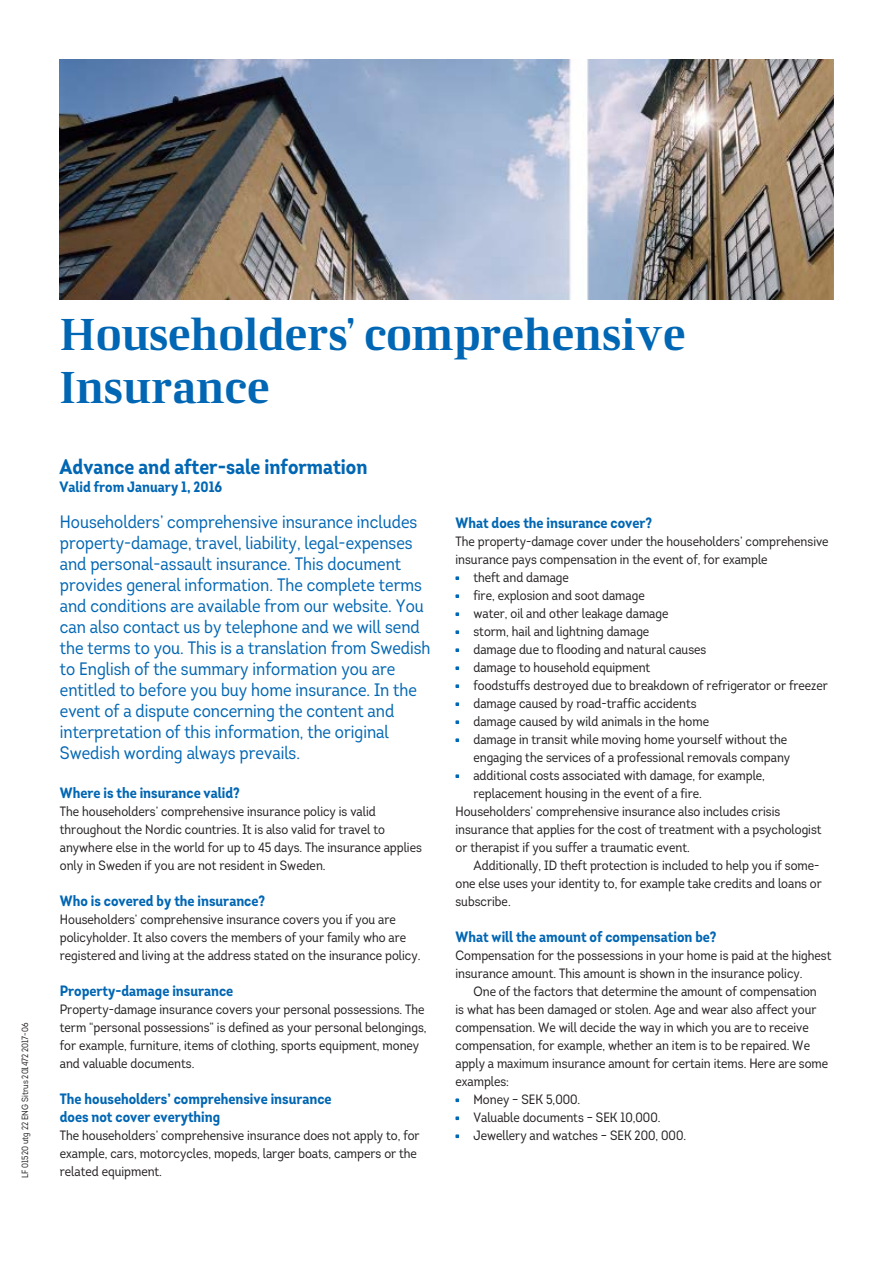
<style>
.page{position:relative;width:893px;height:1263px;background:#fff}
.page>*{position:absolute;margin:0;border:0;box-sizing:border-box;transform-origin:0 0}
.t1{font:45px/52.5px "LF Rubrik";color:#0166b3}
.t2{font:700 21px "Intro Cond";color:#0166b3}
.t3{font:18px/21px "Intro Cond";color:#0166b3}
.t4{font:700 15px/18px "Intro Cond";color:#0166b3}
.t5{font:13.5px/18px "Intro Cond";color:#231f20}
.t6{font:9px "Intro Cond";color:#231f20}
</style>
<div class="page">
<svg style="left:455px;top:576px;width:4px;height:4px"></svg>
<svg style="left:455px;top:594px;width:4px;height:4px"></svg>
<svg style="left:455px;top:612px;width:4px;height:4px"></svg>
<svg style="left:455px;top:630px;width:4px;height:4px"></svg>
<svg style="left:455px;top:648px;width:4px;height:4px"></svg>
<svg style="left:455px;top:666px;width:4px;height:4px"></svg>
<svg style="left:455px;top:684px;width:4px;height:4px"></svg>
<svg style="left:455px;top:702px;width:4px;height:4px"></svg>
<svg style="left:455px;top:720px;width:4px;height:4px"></svg>
<svg style="left:455px;top:738px;width:4px;height:4px"></svg>
<svg style="left:455px;top:774px;width:4px;height:4px"></svg>
<svg style="left:455px;top:1098px;width:4px;height:4px"></svg>
<svg style="left:455px;top:1116px;width:4px;height:4px"></svg>
<svg style="left:455px;top:1134px;width:4px;height:4px"></svg>
<img style="left:60px;top:60px;width:774px;height:240px">
<p class="t6" style="left:19px;top:1178px;width:157px;rotate:-90deg">LF 01520 utg 22 ENG Sitrus 201472 2017-06</p>
<h1 class="t1" style="left:60px;top:307px;width:627px">Householders’ comprehensive<br>Insurance</h1>
<h2 class="t2" style="left:60px;top:453px;width:309px">Advance and after-sale information</h2>
<p class="t4" style="left:60px;top:477px;width:164px">Valid from January 1, 2016</p>
<p class="t3" style="left:60px;top:511px;width:372px">Householders’ comprehensive insurance includes property-damage, travel, liability, legal-expenses and personal-assault insurance. This document provides general information. The complete terms and conditions are available from our website. You can also contact us by telephone and we will send the terms to you. This is a translation from Swedish to English of the summary information you are entitled to before you buy home insurance. In the event of a dispute concerning the content and interpretation of this information, the original Swedish wording always prevails.</p>
<p class="t4" style="left:60px;top:783px;width:181px">Where is the insurance valid?</p>
<p class="t5" style="left:60px;top:802px;width:364px">The householders’ comprehensive insurance policy is valid throughout the Nordic countries. It is also valid for travel to anywhere else in the world for up to 45 days. The insurance applies only in Sweden if you are not resident in Sweden.</p>
<p class="t4" style="left:60px;top:891px;width:207px">Who is covered by the insurance?</p>
<p class="t5" style="left:60px;top:910px;width:362px">Householders’ comprehensive insurance covers you if you are policyholder. It also covers the members of your family who are registered and living at the address stated on the insurance policy.</p>
<p class="t4" style="left:60px;top:981px;width:175px">Property-damage insurance</p>
<p class="t5" style="left:60px;top:1000px;width:368px">Property-damage insurance covers your personal possessions. The term “personal possessions” is defined as your personal belongings, for example, furniture, items of clothing, sports equipment, money and valuable documents.</p>
<p class="t4" style="left:60px;top:1089px;width:273px">The householders’ comprehensive insurance does not cover everything</p>
<p class="t5" style="left:60px;top:1126px;width:361px">The householders’ comprehensive insurance does not apply to, for example, cars, motorcycles, mopeds, larger boats, campers or the related equipment.</p>
<p class="t4" style="left:455px;top:513px;width:198px">What does the insurance cover?</p>
<p class="t5" style="left:455px;top:532px;width:375px">The property-damage cover under the householders’ comprehensive</p>
<p class="t5" style="left:455px;top:550px;width:314px">insurance pays compensation in the event of, for example</p>
<p class="t5" style="left:473px;top:568px;width:97px">theft and damage</p>
<p class="t5" style="left:473px;top:586px;width:173px">fire, explosion and soot damage</p>
<p class="t5" style="left:473px;top:604px;width:196px">water, oil and other leakage damage</p>
<p class="t5" style="left:473px;top:622px;width:177px">storm, hail and lightning damage</p>
<p class="t5" style="left:473px;top:640px;width:234px">damage due to flooding and natural causes</p>
<p class="t5" style="left:473px;top:658px;width:178px">damage to household equipment</p>
<p class="t5" style="left:473px;top:676px;width:356px">foodstuffs destroyed due to breakdown of refrigerator or freezer</p>
<p class="t5" style="left:473px;top:694px;width:225px">damage caused by road-traffic accidents</p>
<p class="t5" style="left:473px;top:712px;width:237px">damage caused by wild animals in the home</p>
<p class="t5" style="left:473px;top:730px;width:315px">damage in transit while moving home yourself without the</p>
<p class="t5" style="left:473px;top:748px;width:318px">engaging the services of a professional removals company</p>
<p class="t5" style="left:473px;top:766px;width:293px">additional costs associated with damage, for example,</p>
<p class="t5" style="left:473px;top:784px;width:230px">replacement housing in the event of a fire.</p>
<p class="t5" style="left:455px;top:802px;width:326px">Householders’ comprehensive insurance also includes crisis</p>
<p class="t5" style="left:455px;top:820px;width:368px">insurance that applies for the cost of treatment with a psychologist</p>
<p class="t5" style="left:455px;top:838px;width:236px">or therapist if you suffer a traumatic event.</p>
<p class="t5" style="left:473px;top:856px;width:348px">Additionally, ID theft protection is included to help you if some-</p>
<p class="t5" style="left:455px;top:874px;width:368px">one else uses your identity to, for example take credits and loans or</p>
<p class="t5" style="left:455px;top:892px;width:57px">subscribe.</p>
<p class="t4" style="left:455px;top:927px;width:262px">What will the amount of compensation be?</p>
<p class="t5" style="left:455px;top:946px;width:377px">Compensation for the possessions in your home is paid at the highest insurance amount. This amount is shown in the insurance policy.</p>
<p class="t5" style="left:473px;top:982px;width:345px">One of the factors that determine the amount of compensation</p>
<p class="t5" style="left:455px;top:1000px;width:363px">is what has been damaged or stolen. Age and wear also affect your</p>
<p class="t5" style="left:455px;top:1018px;width:355px">compensation. We will decide the way in which you are to receive</p>
<p class="t5" style="left:455px;top:1036px;width:356px">compensation, for example, whether an item is to be repaired. We</p>
<p class="t5" style="left:455px;top:1054px;width:374px">apply a maximum insurance amount for certain items. Here are some</p>
<p class="t5" style="left:455px;top:1072px;width:55px">examples:</p>
<p class="t5" style="left:473px;top:1090px;width:108px">Money – SEK 5,000.</p>
<p class="t5" style="left:473px;top:1108px;width:189px">Valuable documents – SEK 10,000.</p>
<p class="t5" style="left:473px;top:1126px;width:214px">Jewellery and watches – SEK 200, 000.</p>
</div>
